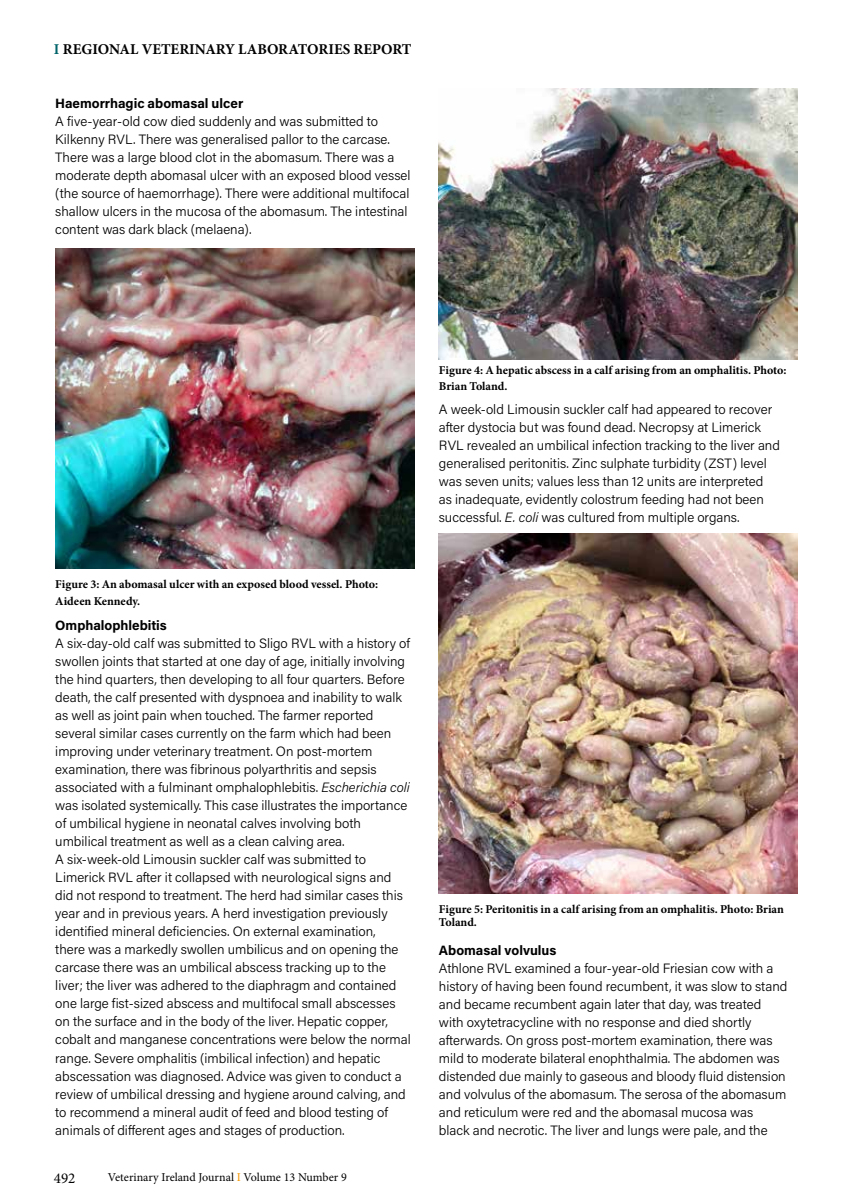
<style>
.page{position:relative;width:851px;height:1204px;background:#fff}
.page>*{position:absolute;margin:0;border:0;box-sizing:border-box;transform-origin:0 0}
.t1{font:700 15px "Minion Pro";color:#000}
.t2{font:15px "Minion Pro";color:#000}
.t3{font:300 13.5px/18px "Acumin Pro";color:#000}
.t4{font:700 13.5px "Acumin Pro";color:#000}
.t5{font:700 12px/16.5px "Minion Pro";color:#000}
.t6{font:12px "Minion Pro";letter-spacing:-.005em;color:#000}
.s1{color:#006368}
.s2{font-style:italic}
.s3{color:#f49700}
</style>
<div class="page">
<img style="left:55px;top:249px;width:359px;height:319px">
<img style="left:439px;top:89px;width:358px;height:270px">
<img style="left:439px;top:533px;width:358px;height:360px">
<p class="t1" style="left:54px;top:39px;width:359px"><span class="s1">I</span> REGIONAL VETERINARY LABORATORIES REPORT</p>
<p class="t4" style="left:55px;top:94px;width:189px">Haemorrhagic abomasal ulcer</p>
<p class="t3" style="left:55px;top:112px;width:357px">A five-year-old cow died suddenly and was submitted to Kilkenny RVL. There was generalised pallor to the carcase.<br>There was a large blood clot in the abomasum. There was a moderate depth abomasal ulcer with an exposed blood vessel (the source of haemorrhage). There were additional multifocal shallow ulcers in the mucosa of the abomasum. The intestinal content was dark black (melaena).</p>
<p class="t5" style="left:55px;top:576px;width:324px">Figure 3: An abomasal ulcer with an exposed blood vessel. Photo:<br>Aideen Kennedy.</p>
<p class="t4" style="left:55px;top:616px;width:113px">Omphalophlebitis</p>
<p class="t3" style="left:55px;top:634px;width:357px">A six-day-old calf was submitted to Sligo RVL with a history of swollen joints that started at one day of age, initially involving the hind quarters, then developing to all four quarters. Before death, the calf presented with dyspnoea and inability to walk as well as joint pain when touched. The farmer reported several similar cases currently on the farm which had been improving under veterinary treatment. On post-mortem examination, there was fibrinous polyarthritis and sepsis associated with a fulminant omphalophlebitis. <span class="s2">Escherichia coli </span>was isolated systemically. This case illustrates the importance of umbilical hygiene in neonatal calves involving both umbilical treatment as well as a clean calving area.<br>A six-week-old Limousin suckler calf was submitted to Limerick RVL after it collapsed with neurological signs and did not respond to treatment. The herd had similar cases this year and in previous years. A herd investigation previously identified mineral deficiencies. On external examination,<br>there was a markedly swollen umbilicus and on opening the carcase there was an umbilical abscess tracking up to the liver; the liver was adhered to the diaphragm and contained one large fist-sized abscess and multifocal small abscesses on the surface and in the body of the liver. Hepatic copper, cobalt and manganese concentrations were below the normal range. Severe omphalitis (imbilical infection) and hepatic abscessation was diagnosed. Advice was given to conduct a review of umbilical dressing and hygiene around calving, and to recommend a mineral audit of feed and blood testing of animals of different ages and stages of production.</p>
<p class="t2" style="left:54px;top:1167px;width:23px">492</p>
<p class="t6" style="left:108px;top:1169px;width:240px">Veterinary Ireland Journal <span class="s3">I</span> Volume 13 Number 9</p>
<p class="t5" style="left:439px;top:361px;width:349px">Figure 4: A hepatic abscess in a calf arising from an omphalitis. Photo:<br>Brian Toland.</p>
<p class="t3" style="left:439px;top:400px;width:342px">A week-old Limousin suckler calf had appeared to recover after dystocia but was found dead. Necropsy at Limerick RVL revealed an umbilical infection tracking to the liver and generalised peritonitis. Zinc sulphate turbidity (ZST) level was seven units; values less than 12 units are interpreted<br>as inadequate, evidently colostrum feeding had not been successful. <span class="s2">E. coli</span> was cultured from multiple organs.</p>
<p class="t5" style="left:439px;top:901px;width:346px;line-height:13.5px">Figure 5: Peritonitis in a calf arising from an omphalitis. Photo: Brian<br>Toland.</p>
<p class="t4" style="left:439px;top:940px;width:119px">Abomasal volvulus</p>
<p class="t3" style="left:439px;top:958px;width:350px">Athlone RVL examined a four-year-old Friesian cow with a history of having been found recumbent, it was slow to stand and became recumbent again later that day, was treated with oxytetracycline with no response and died shortly afterwards. On gross post-mortem examination, there was mild to moderate bilateral enophthalmia. The abdomen was distended due mainly to gaseous and bloody fluid distension and volvulus of the abomasum. The serosa of the abomasum and reticulum were red and the abomasal mucosa was<br>black and necrotic. The liver and lungs were pale, and the</p>
</div>
